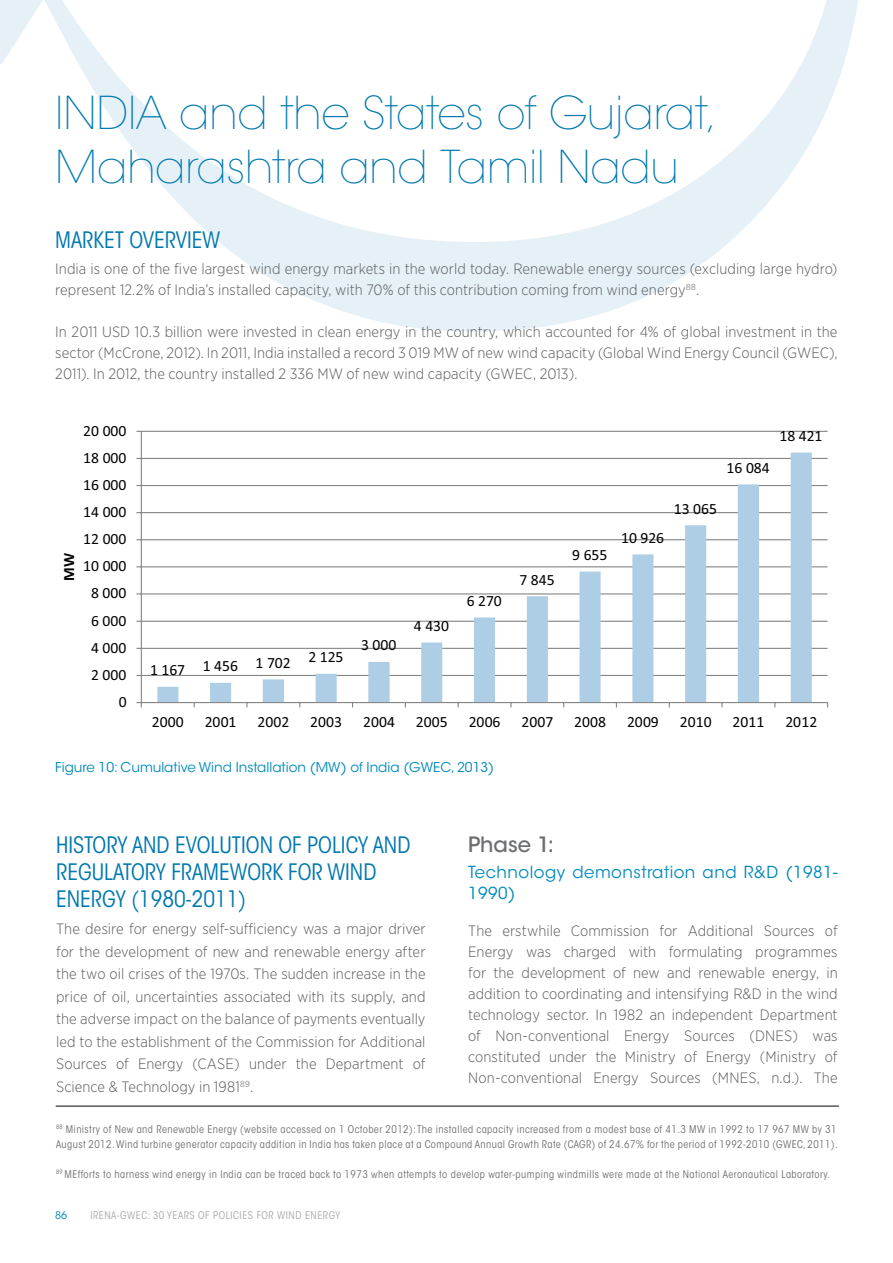
<style>
.page{position:relative;width:893px;height:1263px;background:#fff}
.page>*{position:absolute;margin:0;border:0;box-sizing:border-box;transform-origin:0 0}
.t1{font:200 45px/54px "ITC Avant Garde Std";letter-spacing:-.01em;color:#0078ae}
.t2{font:condensed 22.5px/27px "ITC Avant Garde Std";color:#0078ae}
.t3{font:500 21px "ITC Avant Garde Std";color:#6d6e71}
.t4{font:16.5px/21px "ITC Avant Garde Std";letter-spacing:.03em;color:#008abb}
.t5{font:15.6px "Calibri";color:#010101}
.t6{font:700 15.6px "Calibri";color:#010101}
.t7{font:300 15px/21px "Gotham Narrow";letter-spacing:.005em;color:#58595b;text-align:justify}
.t8{font:13.5px "ITC Avant Garde Std";color:#008abb}
.t9{font:condensed 10.5px/15px "ITC Avant Garde Std";letter-spacing:.04em;color:#6d6e71}
.t10{font:condensed 10.5px "ITC Avant Garde Std";letter-spacing:.05em;color:#a7a9ac}
.t11{font:10.5px "ITC Avant Garde Std";color:#008abb}
</style>
<div class="page">
<svg style="left:0;top:0;width:858px;height:332px"></svg>
<hr style="left:141px;top:431px;width:687px;height:1px;background:#868686">
<hr style="left:141px;top:458px;width:687px;height:1px;background:#868686">
<hr style="left:141px;top:485px;width:687px;height:1px;background:#868686">
<hr style="left:141px;top:512px;width:687px;height:1px;background:#868686">
<hr style="left:141px;top:539px;width:687px;height:1px;background:#868686">
<hr style="left:141px;top:566px;width:687px;height:1px;background:#868686">
<hr style="left:141px;top:593px;width:687px;height:1px;background:#868686">
<hr style="left:141px;top:621px;width:687px;height:1px;background:#868686">
<hr style="left:141px;top:648px;width:687px;height:1px;background:#868686">
<hr style="left:141px;top:675px;width:687px;height:1px;background:#868686">
<svg style="left:157px;top:453px;width:655px;height:249px"></svg>
<hr style="left:141px;top:431px;width:1px;height:271px;background:#868686">
<hr style="left:141px;top:702px;width:687px;height:1px;background:#868686">
<svg style="left:136px;top:702px;width:6px;height:5px"></svg>
<hr style="left:56px;top:1105px;width:783px;height:2px;background:#58595b">
<h1 class="t1" style="left:55px;top:87px;width:664px">INDIA and the States of Gujarat,<br>Maharashtra and Tamil Nadu</h1>
<h2 class="t2" style="left:55px;top:227px;width:166px">Market overview</h2>
<p class="t7" style="left:55px;top:258px;width:784px">India is one of the five largest wind energy markets in the world today. Renewable energy sources (excluding large hydro) represent 12.2% of India’s installed capacity, with 70% of this contribution coming from wind energy<sup>88</sup>.</p>
<p class="t7" style="left:55px;top:321px;width:784px">In 2011 USD 10.3 billion were invested in clean energy in the country, which accounted for 4% of global investment in the sector (McCrone, 2012). In 2011, India installed a record 3 019 MW of new wind capacity (Global Wind Energy Council (GWEC), 2011). In 2012, the country installed 2 336 MW of new wind capacity (GWEC, 2013).</p>
<p class="t6" style="left:59px;top:581px;width:29px;rotate:-90deg">MW</p>
<p class="t5" style="left:83px;top:421px;width:45px">20 000</p>
<p class="t5" style="left:83px;top:448px;width:45px">18 000</p>
<p class="t5" style="left:83px;top:475px;width:45px">16 000</p>
<p class="t5" style="left:83px;top:502px;width:45px">14 000</p>
<p class="t5" style="left:83px;top:529px;width:45px">12 000</p>
<p class="t5" style="left:83px;top:556px;width:45px">10 000</p>
<p class="t5" style="left:91px;top:583px;width:37px">8 000</p>
<p class="t5" style="left:91px;top:610px;width:37px">6 000</p>
<p class="t5" style="left:91px;top:638px;width:37px">4 000</p>
<p class="t5" style="left:91px;top:665px;width:37px">2 000</p>
<p class="t5" style="left:119px;top:692px;width:9px">0</p>
<p class="t5" style="left:150px;top:655px;width:195px">1 167 1 456 1 702 2 125</p>
<p class="t5" style="left:361px;top:635px;width:37px">3 000</p>
<p class="t5" style="left:414px;top:616px;width:37px">4 430</p>
<p class="t5" style="left:467px;top:591px;width:37px">6 270</p>
<p class="t5" style="left:519px;top:570px;width:37px">7 845</p>
<p class="t5" style="left:572px;top:545px;width:37px">9 655</p>
<p class="t5" style="left:727px;top:458px;width:45px">16 084</p>
<p class="t5" style="left:779px;top:426px;width:45px">18 421</p>
<p class="t5" style="left:621px;top:528px;width:45px">10 926</p>
<p class="t5" style="left:674px;top:499px;width:45px">13 065</p>
<p class="t5" style="left:152px;top:712px;width:33px">2000</p>
<p class="t5" style="left:205px;top:712px;width:33px">2001</p>
<p class="t5" style="left:257px;top:712px;width:33px">2002</p>
<p class="t5" style="left:310px;top:712px;width:33px">2003</p>
<p class="t5" style="left:363px;top:712px;width:33px">2004</p>
<p class="t5" style="left:416px;top:712px;width:33px">2005</p>
<p class="t5" style="left:469px;top:712px;width:33px">2006</p>
<p class="t5" style="left:521px;top:712px;width:33px">2007</p>
<p class="t5" style="left:574px;top:712px;width:33px">2008</p>
<p class="t5" style="left:627px;top:712px;width:33px">2009</p>
<p class="t5" style="left:680px;top:712px;width:33px">2010</p>
<p class="t5" style="left:733px;top:712px;width:33px">2011</p>
<p class="t5" style="left:785px;top:712px;width:33px">2012</p>
<p class="t8" style="left:55px;top:759px;width:440px">Figure 10: Cumulative Wind Installation (MW) of India (GWEC, 2013)</p>
<h2 class="t2" style="left:56px;top:831px;width:356px">History and evolution of policy and regulatory framework for wind energy (1980-2011)</h2>
<p class="t7" style="left:56px;top:917px;width:371px;line-height:22.5px">The desire for energy self-sufficiency was a major driver for the development of new and renewable energy after the two oil crises of the 1970s. The sudden increase in the price of oil, uncertainties associated with its supply, and the adverse impact on the balance of payments eventually led to the establishment of the Commission for Additional Sources of Energy (CASE) under the Department of Science &amp; Technology in 1981<sup>89</sup>.</p>
<h3 class="t3" style="left:468px;top:831px;width:88px">Phase 1:</h3>
<p class="t4" style="left:468px;top:862px;width:371px">Technology demonstration and R&amp;D (1981-<br>1990)</p>
<p class="t7" style="left:468px;top:920px;width:371px">The erstwhile Commission for Additional Sources of Energy was charged with formulating programmes for the development of new and renewable energy, in addition to coordinating and intensifying R&amp;D in the wind technology sector. In 1982 an independent Department of Non-conventional Energy Sources (DNES) was constituted under the Ministry of Energy (Ministry of Non-conventional Energy Sources (MNES, n.d.). The</p>
<p class="t9" style="left:56px;top:1122px;width:782px"><sup>88</sup> Ministry of New and Renewable Energy (website accessed on 1 October 2012): The installed capacity increased from a modest base of 41.3 MW in 1992 to 17 967 MW by 31<br>August 2012. Wind turbine generator capacity addition in India has taken place at a Compound Annual Growth Rate (CAGR</p>
<p class="t9" style="left:592px;top:1137px;width:192px">) of 24.67% for the period of 1992-2010 (GWEC</p>
<p class="t9" style="left:803px;top:1137px;width:36px">, 2011).</p>
<p class="t9" style="left:56px;top:1167px;width:776px"><sup>89</sup> MEfforts to harness wind energy in India can be traced back to 1973 when attempts to develop water-pumping windmills were made at the National Aeronautical Laboratory.</p>
<p class="t11" style="left:55px;top:1209px;width:14px">86</p>
<p class="t10" style="left:90px;top:1209px;width:251px">IRENA-GWEC: 30 YEARS OF POLICIES FOR WIND ENERGY</p>
</div>
